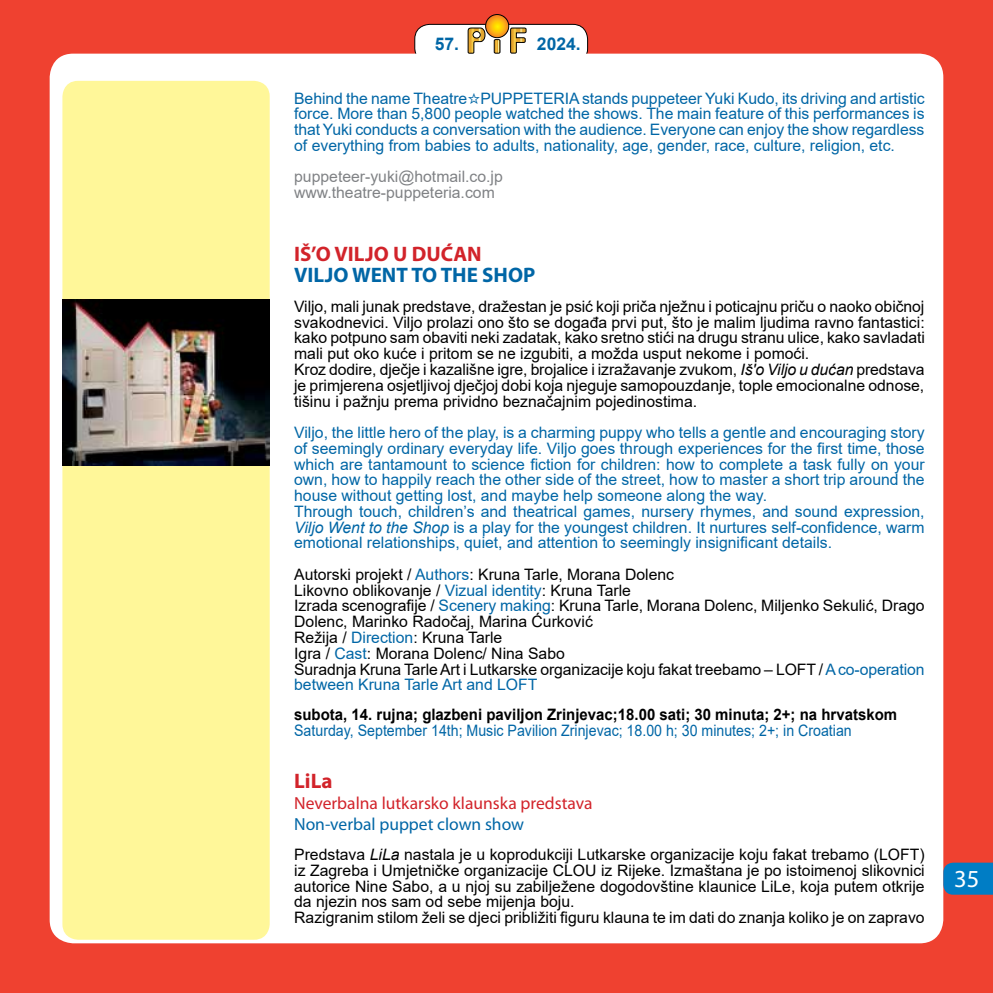
<style>
.page{position:relative;width:993px;height:993px;background:#fff}
.page>*{position:absolute;margin:0;border:0;box-sizing:border-box;transform-origin:0 0}
.t1{font:24.5px "Myriad Pro";color:#fff}
.t2{font:700 21px "Myriad Pro";color:#d2232a}
.t3{font:700 21px "Myriad Pro";color:#0066a6}
.t4{font:17.5px "Myriad Pro";color:#d2232a}
.t5{font:17.5px "Myriad Pro";color:#0066a6}
.t6{font:700 17.5px "Arial";color:#0066a6}
.t7{font:15.75px/15.8px "Arial";color:#000}
.t8{font:15.75px/15.8px "Arial";color:#0066a6;text-align:justify}
.t9{font:15.75px "Arial";color:#0066a6;scale:.9 1}
.t10{font:700 15.75px "Arial";color:#000;scale:.95 1}
.t11{font:15.75px/15.8px "Arial";color:#808285}
.s1{font-style:italic}
.s2{color:#0066a6}
</style>
<div class="page">
<div style="left:0;top:0;width:992px;height:992px;background:#ef4130"></div>
<div style="left:414px;top:24px;width:173px;height:39px;background:#fff;border-radius:15px"></div>
<div style="left:414px;top:24px;width:173px;height:39px;border:1px solid #000;border-radius:15px"></div>
<div style="left:50px;top:54px;width:893px;height:889px;background:#fff;border-radius:24px"></div>
<svg style="left:943px;top:862px;width:49px;height:32px;background:#0b7abe"></svg>
<svg style="left:467px;top:28px;width:18px;height:25px"></svg>
<svg style="left:510px;top:28px;width:16px;height:25px"></svg>
<svg style="left:496px;top:41px;width:2px;height:10px"></svg>
<div style="left:494px;top:39px;width:6px;height:14px;border:1px solid #000"></div>
<svg style="left:485px;top:15px;width:23px;height:23px"></svg>
<div style="left:485px;top:14px;width:23px;height:24px;border:1px solid #000;border-radius:50%"></div>
<div style="left:62px;top:81px;width:207px;height:858px;background:#fff799;border-radius:16px"></div>
<img style="left:63px;top:300px;width:206px;height:165px">
<p class="t6" style="left:434px;top:32px;width:26px">57.</p>
<p class="t6" style="left:537px;top:32px;width:45px">2024.</p>
<p class="t8" style="left:294px;top:90px;width:632px">Behind the name Theatre☆PUPPETERIA stands puppeteer Yuki Kudo, its driving and artistic force. More than 5,800 people watched the shows. The main feature of this performances is that Yuki conducts a conversation with the audience. Everyone can enjoy the show regardless of everything from babies to adults, nationality, age, gender, race, culture, religion, etc.</p>
<p class="t11" style="left:294px;top:169px;width:210px">puppeteer-yuki@hotmail.co.jp www.theatre-puppeteria.com</p>
<h2 class="t2" style="left:294px;top:240px;width:189px">IŠ’O VILJO U DUĆAN</h2>
<h2 class="t3" style="left:294px;top:261px;width:242px">VILJO WENT TO THE SHOP</h2>
<p class="t7" style="left:294px;top:298px;width:632px">Viljo, mali junak predstave, dražestan je psić koji priča nježnu i poticajnu priču o naoko običnoj svakodnevici. Viljo prolazi ono što se događa prvi put, što je malim ljudima ravno fantastici: kako potpuno sam obaviti neki zadatak, kako sretno stići na drugu stranu ulice, kako savladati mali put oko kuće i pritom se ne izgubiti, a možda usput nekome i pomoći.<br>Kroz dodire, dječje i kazališne igre, brojalice i izražavanje zvukom, <span class="s1">Iš'o Viljo u dućan</span> predstava je primjerena osjetljivoj dječjoj dobi koja njeguje samopouzdanje, tople emocionalne odnose, tišinu i pažnju prema prividno beznačajnim pojedinostima.</p>
<p class="t8" style="left:294px;top:424px;width:632px;text-align:left">Viljo, the little hero of the play, is a charming puppy who tells a gentle and encouraging story of seemingly ordinary everyday life. Viljo goes through experiences for the first time, those which are tantamount to science fiction for children: how to complete a task fully on your own, how to happily reach the other side of the street, how to master a short trip around the house without getting lost, and maybe help someone along the way.<br>Through touch, children’s and theatrical games, nursery rhymes, and sound expression, <span class="s1">Viljo Went to the Shop</span> is a play for the youngest children. It nurtures self-confidence, warm emotional relationships, quiet, and attention to seemingly insignificant details.</p>
<p class="t7" style="left:294px;top:566px;width:632px">Autorski projekt / <span class="s2">Authors</span>: Kruna Tarle, Morana Dolenc<br>Likovno oblikovanje / <span class="s2">Vizual identity</span>: Kruna Tarle<br>Izrada scenografije / <span class="s2">Scenery making</span>: Kruna Tarle, Morana Dolenc, Miljenko Sekulić, Drago Dolenc, Marinko Radočaj, Marina Ćurković<br>Režija / <span class="s2">Direction</span>: Kruna Tarle<br>Igra / <span class="s2">Cast</span>: Morana Dolenc/ Nina Sabo<br>Suradnja Kruna Tarle Art i Lutkarske organizacije koju fakat treebamo – LOFT / <span class="s2">A co-operation between Kruna Tarle Art and LOFT</span></p>
<p class="t10" style="left:294px;top:703px;width:636px">subota, 14. rujna; glazbeni paviljon Zrinjevac;18.00 sati; 30 minuta; 2+; na hrvatskom</p>
<p class="t9" style="left:294px;top:719px;width:621px">Saturday, September 14th; Music Pavilion Zrinjevac; 18.00 h; 30 minutes; 2+; in Croatian</p>
<h2 class="t2" style="left:294px;top:767px;width:40px">LiLa</h2>
<p class="t4" style="left:294px;top:792px;width:300px">Neverbalna lutkarsko klaunska predstava</p>
<p class="t5" style="left:294px;top:813px;width:231px">Non-verbal puppet clown show</p>
<p class="t7" style="left:294px;top:846px;width:632px">Predstava <span class="s1">LiLa</span> nastala je u koprodukciji Lutkarske organizacije koju fakat trebamo (LOFT) iz Zagreba i Umjetničke organizacije CLOU iz Rijeke. Izmaštana je po istoimenoj slikovnici autorice Nine Sabo, a u njoj su zabilježene dogodovštine klaunice LiLe, koja putem otkrije da njezin nos sam od sebe mijenja boju.<br>Razigranim stilom želi se djeci približiti figuru klauna te im dati do znanja koliko je on zapravo</p>
<h1 class="t1" style="left:953px;top:863px;width:27px">35</h1>
</div>
